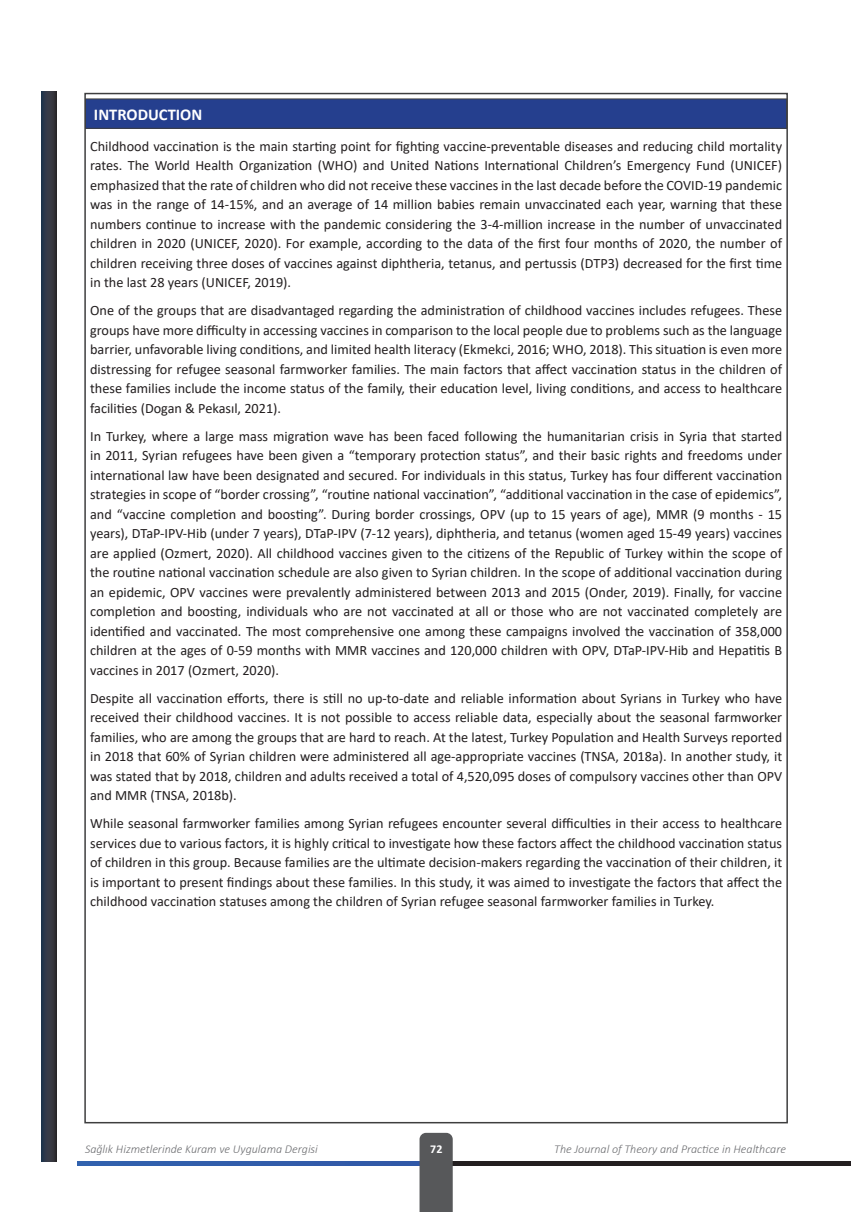
<style>
.page{position:relative;width:851px;height:1212px;background:#fff}
.page>*{position:absolute;margin:0;border:0;box-sizing:border-box;transform-origin:0 0}
.t1{font:700 16.5px "Calibri";color:#fff}
.t2{font:14.25px/19.5px "Calibri";color:#231f20;text-align:justify}
.t3{font:italic 300 12px "Calibri";color:#6c6d70}
.t4{font:700 12px "Calibri";color:#fff}
</style>
<div class="page">
<svg style="left:41px;top:92px;width:15px;height:1069px;background:#2f3643"></svg>
<hr style="left:436px;top:1161px;width:414px;height:4px;background:#231f20">
<hr style="left:77px;top:1161px;width:363px;height:4px;background:#315daa">
<div style="left:419px;top:1133px;width:33px;height:79px;background:#57585a"></div>
<div style="left:85px;top:99px;width:701px;height:29px;background:#253f8e"></div>
<hr style="left:85px;top:99px;width:702px;height:1px;background:#3e3e3f">
<hr style="left:85px;top:128px;width:702px;height:1px;background:#3e3e3f">
<p class="t1" style="left:94px;top:103px;width:110px">INTRODUCTION</p>
<p class="t2" style="left:90px;top:136px;width:693px">Childhood vaccination is the main starting point for fighting vaccine-preventable diseases and reducing child mortality rates. The World Health Organization (WHO) and United Nations International Children’s Emergency Fund (UNICEF) emphasized that the rate of children who did not receive these vaccines in the last decade before the COVID-19 pandemic was in the range of 14-15%, and an average of 14 million babies remain unvaccinated each year, warning that these numbers continue to increase with the pandemic considering the 3-4-million increase in the number of unvaccinated children in 2020 (UNICEF, 2020). For example, according to the data of the first four months of 2020, the number of children receiving three doses of vaccines against diphtheria, tetanus, and pertussis (DTP3) decreased for the first time in the last 28 years (UNICEF, 2019).</p>
<p class="t2" style="left:90px;top:300px;width:693px">One of the groups that are disadvantaged regarding the administration of childhood vaccines includes refugees. These groups have more difficulty in accessing vaccines in comparison to the local people due to problems such as the language barrier, unfavorable living conditions, and limited health literacy (Ekmekci, 2016; WHO, 2018). This situation is even more distressing for refugee seasonal farmworker families. The main factors that affect vaccination status in the children of these families include the income status of the family, their education level, living conditions, and access to healthcare facilities (Dogan &amp; Pekasıl, 2021).</p>
<p class="t2" style="left:90px;top:426px;width:693px">In Turkey, where a large mass migration wave has been faced following the humanitarian crisis in Syria that started in 2011, Syrian refugees have been given a “temporary protection status”, and their basic rights and freedoms under international law have been designated and secured. For individuals in this status, Turkey has four different vaccination strategies in scope of “border crossing”, “routine national vaccination”, “additional vaccination in the case of epidemics”, and “vaccine completion and boosting”. During border crossings, OPV (up to 15 years of age), MMR (9 months - 15 years), DTaP-IPV-Hib (under 7 years), DTaP-IPV (7-12 years), diphtheria, and tetanus (women aged 15-49 years) vaccines are applied (Ozmert, 2020). All childhood vaccines given to the citizens of the Republic of Turkey within the scope of the routine national vaccination schedule are also given to Syrian children. In the scope of additional vaccination during an epidemic, OPV vaccines were prevalently administered between 2013 and 2015 (Onder, 2019). Finally, for vaccine completion and boosting, individuals who are not vaccinated at all or those who are not vaccinated completely are identified and vaccinated. The most comprehensive one among these campaigns involved the vaccination of 358,000 children at the ages of 0-59 months with MMR vaccines and 120,000 children with OPV, DTaP-IPV-Hib and Hepatitis B vaccines in 2017 (Ozmert, 2020).</p>
<p class="t2" style="left:90px;top:688px;width:693px">Despite all vaccination efforts, there is still no up-to-date and reliable information about Syrians in Turkey who have received their childhood vaccines. It is not possible to access reliable data, especially about the seasonal farmworker families, who are among the groups that are hard to reach. At the latest, Turkey Population and Health Surveys reported in 2018 that 60% of Syrian children were administered all age-appropriate vaccines (TNSA, 2018a). In another study, it was stated that by 2018, children and adults received a total of 4,520,095 doses of compulsory vaccines other than OPV and MMR (TNSA, 2018b).</p>
<p class="t2" style="left:90px;top:813px;width:693px">While seasonal farmworker families among Syrian refugees encounter several difficulties in their access to healthcare services due to various factors, it is highly critical to investigate how these factors affect the childhood vaccination status of children in this group. Because families are the ultimate decision-makers regarding the vaccination of their children, it is important to present findings about these families. In this study, it was aimed to investigate the factors that affect the childhood vaccination statuses among the children of Syrian refugee seasonal farmworker families in Turkey.</p>
<p class="t3" style="left:85px;top:1141px;width:234px">Sağlık Hizmetlerinde Kuram ve Uygulama Dergisi</p>
<p class="t4" style="left:430px;top:1140px;width:14px">72</p>
<p class="t3" style="left:554px;top:1141px;width:233px">The Journal of Theory and Practice in Healthcare</p>
</div>
